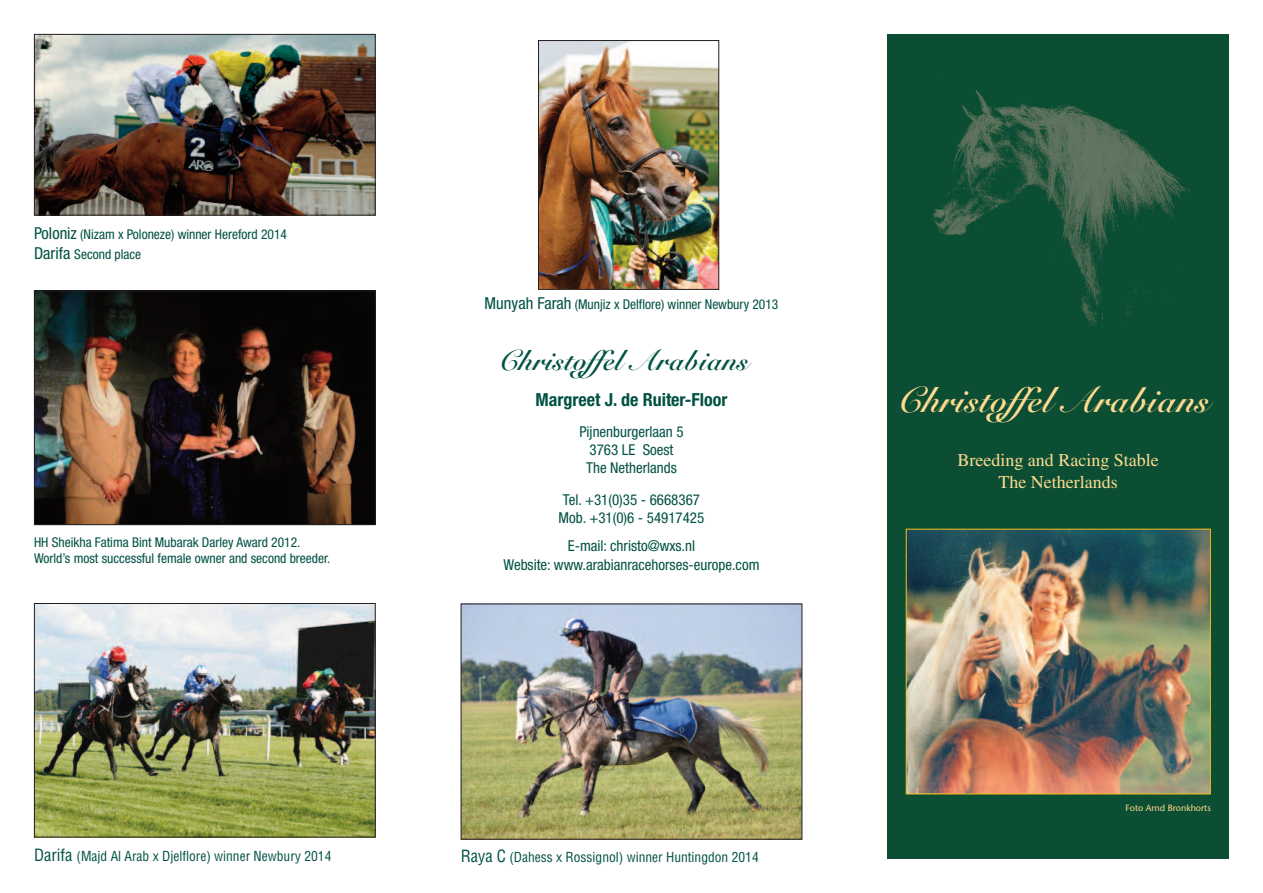
<style>
.page{position:relative;width:1263px;height:893px;background:#fff}
.page>*{position:absolute;margin:0;border:0;box-sizing:border-box;transform-origin:0 0}
.t1{font:700 37.5px "Snell BT";color:#fedb90}
.t2{font:700 30px "Snell BT";color:#005143}
.t3{font:18px/21.6px "Times";color:#fedb90;text-align:center}
.t4{font:700 condensed 18px "Helvetica Neue";color:#005143}
.t5{font:condensed 15px/18px "Helvetica Neue";color:#005143;text-align:center}
.t6{font:condensed 13.5px/16.2px "Helvetica Neue";color:#005143}
.t7{font:condensed 13.5px "Helvetica LT Std";color:#005143}
.t8{font:9px "Stone Sans";color:#fedb90}
.s1{font-size:16.5px}
</style>
<div class="page">
<img style="left:887px;top:34px;width:342px;height:825px">
<img style="left:540px;top:42px;width:177px;height:246px">
<div style="left:538px;top:40px;width:181px;height:250px;border:1px solid #231f20"></div>
<img style="left:463px;top:606px;width:337px;height:232px">
<div style="left:461px;top:604px;width:341px;height:236px;border:1px solid #231f20"></div>
<img style="left:908px;top:531px;width:301px;height:261px">
<div style="left:906px;top:529px;width:305px;height:265px;border:1px solid #fdbe12"></div>
<img style="left:36px;top:605px;width:338px;height:230px">
<div style="left:34px;top:603px;width:342px;height:234px;border:1px solid #231f20"></div>
<img style="left:36px;top:36px;width:338px;height:177px">
<div style="left:34px;top:34px;width:342px;height:181px;border:1px solid #231f20"></div>
<img style="left:36px;top:292px;width:338px;height:231px">
<div style="left:34px;top:290px;width:342px;height:235px;border:1px solid #231f20"></div>
<p class="t6" style="left:34px;top:226px;width:254px;line-height:19.8px"><span class="s1">Poloniz</span> (Nizam x Poloneze) winner Hereford 2014<br><span class="s1">Darifa</span> Second place</p>
<p class="t6" style="left:34px;top:535px;width:298px">HH Sheikha Fatima Bint Mubarak Darley Award 2012.<br>World’s most successful female owner and second breeder.</p>
<p class="t7" style="left:34px;top:850px;width:299px"><span class="s1">Darifa</span> (Majd Al Arab x Djelflore) winner Newbury 2014</p>
<p class="t6" style="left:485px;top:297px;width:295px"><span class="s1">Munyah Farah</span> (Munjiz x Delflore) winner Newbury 2013</p>
<h2 class="t2" style="left:507px;top:350px;width:251px">Christoffel Arabians</h2>
<h3 class="t4" style="left:535px;top:393px;width:193px">Margreet J. de Ruiter-Floor</h3>
<p class="t5" style="left:579px;top:424px;width:106px">Pijnenburgerlaan 5<br>3763 LE Soest<br>The Netherlands</p>
<p class="t5" style="left:559px;top:492px;width:147px;text-align:left">Tel. +31(0)35 - 6668367<br>Mob. +31(0)6 - 54917425</p>
<p class="t5" style="left:503px;top:538px;width:257px">E-mail: christo@wxs.nl<br>Website: www.arabianracehorses-europe.com</p>
<p class="t7" style="left:461px;top:851px;width:300px"><span class="s1">Raya C</span> (Dahess x Rossignol) winner Huntingdon 2014</p>
<h1 class="t1" style="left:907px;top:387px;width:314px">Christoffel Arabians</h1>
<h3 class="t3" style="left:957px;top:451px;width:203px">Breeding and Racing Stable<br>The Netherlands</h3>
<p class="t8" style="left:1125px;top:804px;width:87px">Foto Arnd Bronkhorts</p>
</div>
